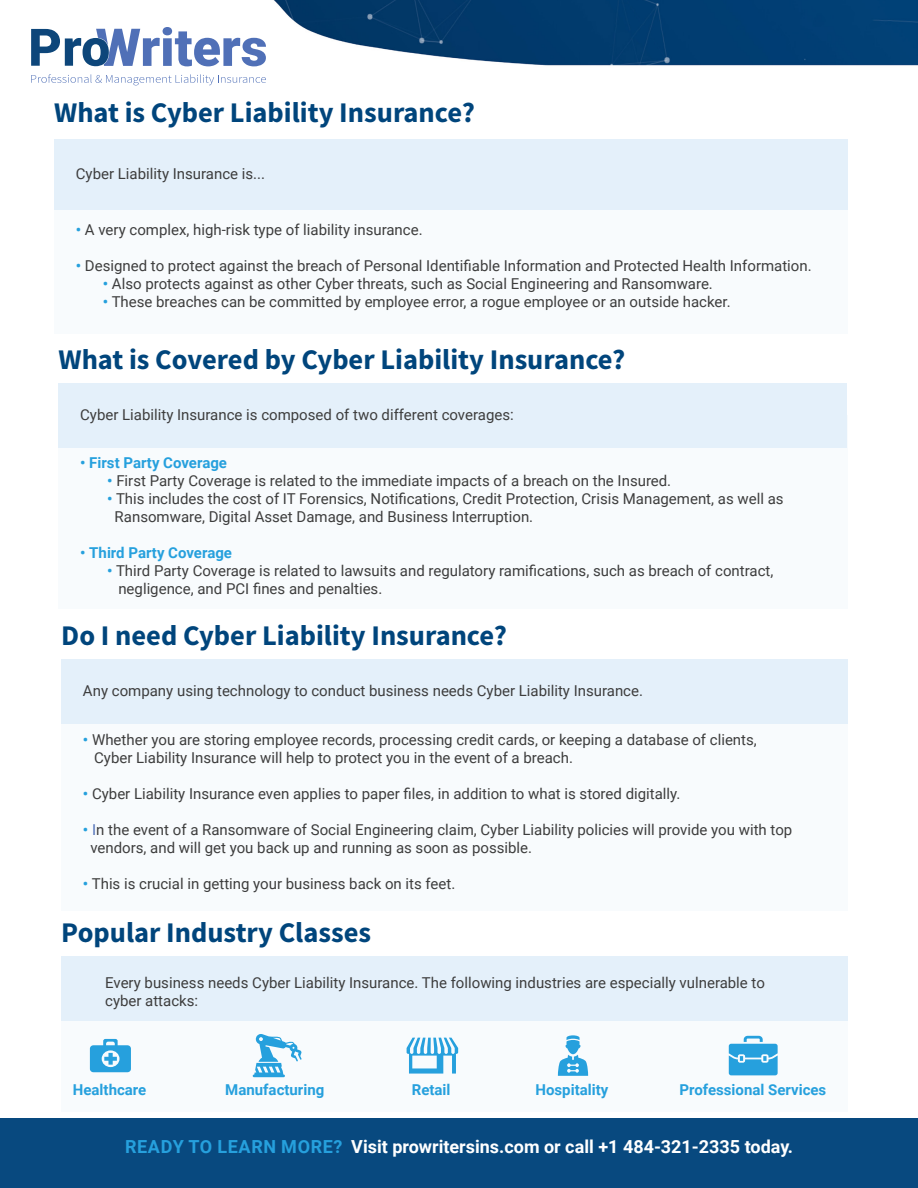
<style>
.page{position:relative;width:918px;height:1188px;background:#fff}
.page>*{position:absolute;margin:0;border:0;box-sizing:border-box;transform-origin:0 0}
.t1{font:700 28.5px "Source Sans Pro";color:#00457c}
.t2{font:700 18px "Roboto";color:#fff}
.Body{font:15px/18px "Roboto";color:#3d3d3d}
.Body-2{font:700 15px "Roboto";color:#26a0dd}
.s1{font-weight:700;color:#26a0dd}
.s2{color:#5070b7}
.s3{color:#26a0dd}
</style>
<div class="page">
<img style="left:251px;top:0;width:667px;height:67px">
<div style="left:0;top:1119px;width:918px;height:69px;background:#08497f"></div>
<div style="left:54px;top:175px;width:794px;height:159px;background:#f8fbfd"></div>
<div style="left:54px;top:139px;width:794px;height:71px;background:#e4f0fa"></div>
<div style="left:61px;top:989px;width:787px;height:122px;background:#f8fbfd"></div>
<div style="left:61px;top:957px;width:787px;height:64px;background:#e4f0fa"></div>
<div style="left:58px;top:415px;width:789px;height:194px;background:#f8fbfd"></div>
<div style="left:59px;top:383px;width:788px;height:65px;background:#e4f0fa"></div>
<svg style="left:31px;top:74px;width:235px;height:11px"></svg>
<svg style="left:31px;top:27px;width:235px;height:39px"></svg>
<div style="left:61px;top:692px;width:787px;height:219px;background:#f8fbfd"></div>
<div style="left:61px;top:659px;width:786px;height:65px;background:#e4f0fa"></div>
<svg style="left:90px;top:1039px;width:41px;height:33px"></svg>
<svg style="left:253px;top:1034px;width:49px;height:43px"></svg>
<svg style="left:407px;top:1038px;width:51px;height:36px"></svg>
<svg style="left:558px;top:1035px;width:30px;height:41px"></svg>
<svg style="left:729px;top:1036px;width:49px;height:39px"></svg>
<h1 class="t1" style="left:54px;top:93px;width:422px">What is Cyber Liability Insurance?</h1>
<p class="Body" style="left:76px;top:164px;width:191px">Cyber Liability Insurance is...</p>
<p class="Body" style="left:76px;top:220px;width:348px"><span class="s1">•</span> A very complex, high-risk type of liability insurance.</p>
<p class="Body" style="left:76px;top:256px;width:737px"><span class="s1">•</span> Designed to protect against the breach of Personal Identifiable Information and Protected Health Information.</p>
<p class="Body" style="left:103px;top:274px;width:612px"><span class="s1">•</span> Also protects against as other Cyber threats, such as Social Engineering and Ransomware.</p>
<p class="Body" style="left:103px;top:292px;width:629px"><span class="s1">•</span> These breaches can be committed by employee error, a rogue employee or an outside hacker.</p>
<h1 class="t1" style="left:59px;top:340px;width:568px">What is Covered by Cyber Liability Insurance?</h1>
<p class="Body" style="left:80px;top:405px;width:435px">Cyber Liability Insurance is composed of two different coverages:</p>
<p class="Body-2" style="left:80px;top:453px;width:148px">• First Party Coverage</p>
<p class="Body" style="left:107px;top:472px;width:566px"><span class="s1">•</span> First Party Coverage is related to the immediate impacts of a breach on the Insured.</p>
<p class="Body" style="left:107px;top:490px;width:678px"><span class="s1">•</span> This includes the cost of IT Forensics, Notifications, Credit Protection, Crisis Management, as well as</p>
<p class="Body" style="left:115px;top:508px;width:420px">Ransomware, Digital Asset Damage, and Business Interruption.</p>
<p class="Body-2" style="left:80px;top:543px;width:153px">• Third Party Coverage</p>
<p class="Body" style="left:107px;top:562px;width:668px"><span class="s1">•</span> Third Party Coverage is related to lawsuits and regulatory ramifications, such as breach of contract,</p>
<p class="Body" style="left:118px;top:580px;width:265px">negligence, and PCI fines and penalties.</p>
<h1 class="t1" style="left:61px;top:616px;width:447px">Do I need Cyber Liability Insurance?</h1>
<p class="Body" style="left:83px;top:681px;width:562px">Any company using technology to conduct business needs Cyber Liability Insurance.</p>
<p class="Body" style="left:83px;top:730px;width:675px"><span class="s1">•</span> Whether you are storing employee records, processing credit cards, or keeping a database of clients,</p>
<p class="Body" style="left:94px;top:748px;width:480px">Cyber Liability Insurance will help to protect you in the event of a breach.</p>
<p class="Body" style="left:83px;top:784px;width:599px"><span class="s1">•</span> Cyber Liability Insurance even applies to paper files, in addition to what is stored digitally.</p>
<p class="Body" style="left:83px;top:820px;width:711px"><span class="s1">•</span> <span class="s2">I</span>n the event of a Ransomware of Social Engineering claim, Cyber Liability policies will provide you with top</p>
<p class="Body" style="left:90px;top:838px;width:443px">vendors, and will get you back up and running as soon as possible.</p>
<p class="Body" style="left:83px;top:874px;width:374px"><span class="s1">•</span> This is crucial in getting your business back on its feet.</p>
<h1 class="t1" style="left:61px;top:914px;width:311px">Popular Industry Classes</h1>
<p class="Body" style="left:105px;top:973px;width:661px">Every business needs Cyber Liability Insurance. The following industries are especially vulnerable to cyber attacks:</p>
<p class="Body-2" style="left:73px;top:1080px;width:75px">Healthcare</p>
<p class="Body-2" style="left:225px;top:1080px;width:101px">Manufacturing</p>
<p class="Body-2" style="left:412px;top:1080px;width:40px">Retail</p>
<p class="Body-2" style="left:535px;top:1080px;width:74px">Hospitality</p>
<p class="Body-2" style="left:680px;top:1080px;width:148px">Professional Services</p>
<p class="t2" style="left:125px;top:1134px;width:670px"><span class="s3">READY TO LEARN MORE?</span> Visit prowritersins.com or call +1 484-321-2335 today.</p>
</div>
